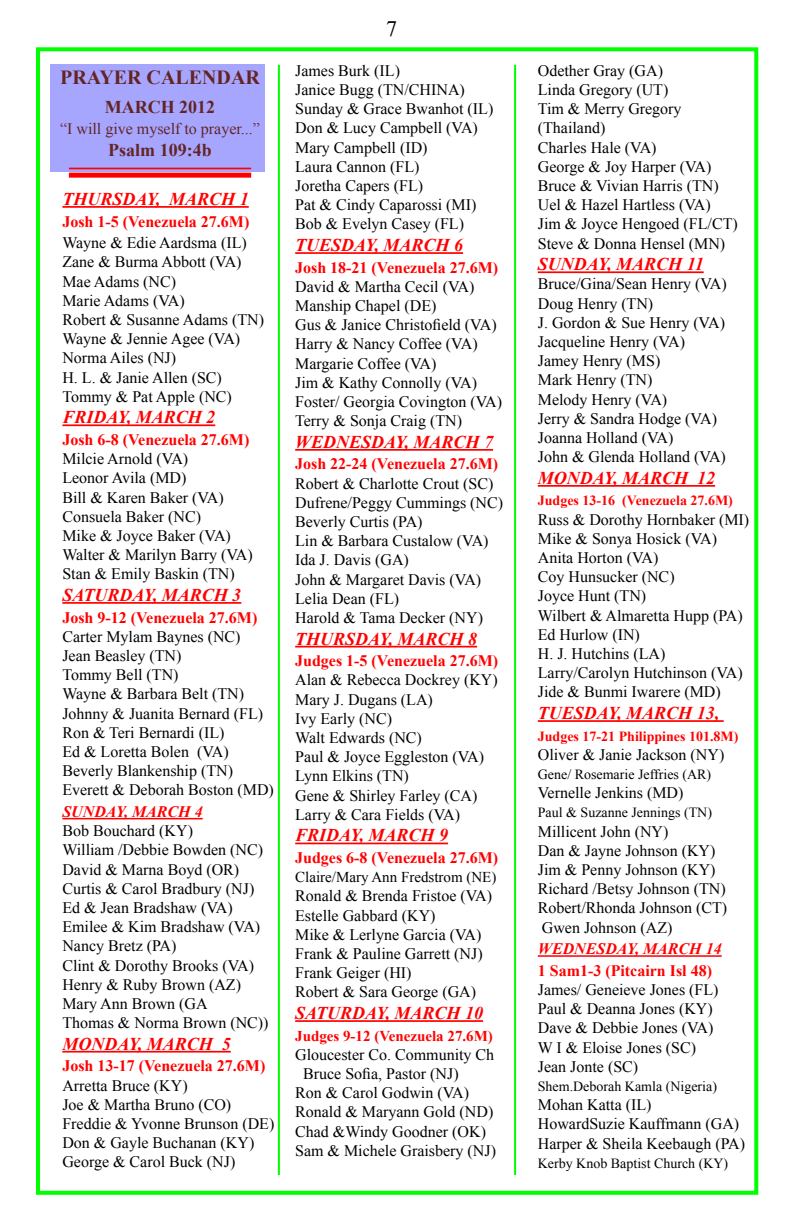
<style>
.page{position:relative;width:792px;height:1224px;background:#fff}
.page>*{position:absolute;margin:0;border:0;box-sizing:border-box;transform-origin:0 0}
.t1{font:22px "Times New Roman";color:#000}
.t2{font:700 20px "Times New Roman";color:#632423}
.t3{font:italic 700 18px "Times New Roman";color:#f00}
.t4{font:700 18px "Times New Roman";color:#632423}
.t5{font:16px/19.2px "Times New Roman";color:#000}
.t6{font:700 16px "Times New Roman";color:#f00}
.t7{font:italic 700 16px "Times New Roman";color:#f00}
.t8{font:16px "Times New Roman";color:#632423}
.t9{font:15px "Times New Roman";color:#000}
.t10{font:700 15px "Times New Roman";color:#f00}
.t11{font:14px "Times New Roman";color:#000}
.t12{font:700 14px "Times New Roman";color:#f00}
</style>
<div class="page">
<div style="left:36px;top:47px;width:722px;height:1148px;border:4px solid #0f0"></div>
<div style="left:50px;top:65px;width:215px;height:107px;background:#a6a6ff"></div>
<hr style="left:69px;top:168px;width:182px;height:1px;background:#f00">
<div style="left:69px;top:173px;width:182px;height:5px;background:#f00"></div>
<hr style="left:278px;top:65px;width:2px;height:1110px;background:#0f0">
<hr style="left:514px;top:65px;width:2px;height:1110px;background:#0f0">
<hr style="left:62px;top:206px;width:187px;height:2px;background:#f00">
<hr style="left:62px;top:424px;width:153px;height:2px;background:#f00">
<hr style="left:62px;top:602px;width:179px;height:2px;background:#f00">
<hr style="left:62px;top:818px;width:141px;height:1px;background:#f00">
<hr style="left:62px;top:1051px;width:169px;height:2px;background:#f00">
<hr style="left:295px;top:252px;width:168px;height:2px;background:#f00">
<hr style="left:295px;top:449px;width:198px;height:2px;background:#f00">
<hr style="left:295px;top:646px;width:182px;height:2px;background:#f00">
<hr style="left:295px;top:843px;width:153px;height:1px;background:#f00">
<hr style="left:295px;top:1020px;width:188px;height:2px;background:#f00">
<hr style="left:538px;top:271px;width:166px;height:2px;background:#f00">
<hr style="left:538px;top:485px;width:177px;height:2px;background:#f00">
<hr style="left:538px;top:720px;width:186px;height:2px;background:#f00">
<hr style="left:538px;top:955px;width:184px;height:2px;background:#f00">
<p class="t2" style="left:60px;top:64px;width:201px">PRAYER CALENDAR</p>
<p class="t4" style="left:105px;top:94px;width:112px">MARCH 2012</p>
<p class="t8" style="left:60px;top:118px;width:201px">“I will give myself to prayer...”</p>
<p class="t4" style="left:108px;top:138px;width:105px">Psalm 109:4b</p>
<p class="t3" style="left:62px;top:186px;width:188px">THURSDAY, MARCH 1</p>
<p class="t6" style="left:62px;top:210px;width:188px">Josh 1-5 (Venezuela 27.6M)</p>
<p class="t5" style="left:62px;top:233px;width:203px">Wayne &amp; Edie Aardsma (IL)<br>Zane &amp; Burma Abbott (VA)<br>Mae Adams (NC)<br>Marie Adams (VA)<br>Robert &amp; Susanne Adams (TN)<br>Wayne &amp; Jennie Agee (VA)<br>Norma Ailes (NJ)<br>H. L. &amp; Janie Allen (SC)<br>Tommy &amp; Pat Apple (NC)</p>
<p class="t3" style="left:62px;top:405px;width:154px">FRIDAY, MARCH 2</p>
<p class="t6" style="left:62px;top:429px;width:188px">Josh 6-8 (Venezuela 27.6M)</p>
<p class="t5" style="left:62px;top:449px;width:192px">Milcie Arnold (VA)<br>Leonor Avila (MD)<br>Bill &amp; Karen Baker (VA)<br>Consuela Baker (NC)<br>Mike &amp; Joyce Baker (VA)<br>Walter &amp; Marilyn Barry (VA)<br>Stan &amp; Emily Baskin (TN)</p>
<p class="t3" style="left:62px;top:582px;width:180px">SATURDAY, MARCH 3</p>
<p class="t6" style="left:62px;top:606px;width:196px">Josh 9-12 (Venezuela 27.6M)</p>
<p class="t5" style="left:62px;top:627px;width:213px">Carter Mylam Baynes (NC)<br>Jean Beasley (TN)<br>Tommy Bell (TN)<br>Wayne &amp; Barbara Belt (TN)<br>Johnny &amp; Juanita Bernard (FL)<br>Ron &amp; Teri Bernardi (IL)<br>Ed &amp; Loretta Bolen (VA)<br>Beverly Blankenship (TN)<br>Everett &amp; Deborah Boston (MD)</p>
<p class="t7" style="left:62px;top:800px;width:142px">SUNDAY, MARCH 4</p>
<p class="t5" style="left:62px;top:821px;width:208px">Bob Bouchard (KY)<br>William /Debbie Bowden (NC)<br>David &amp; Marna Boyd (OR)<br>Curtis &amp; Carol Bradbury (NJ)<br>Ed &amp; Jean Bradshaw (VA)<br>Emilee &amp; Kim Bradshaw (VA)<br>Nancy Bretz (PA)<br>Clint &amp; Dorothy Brooks (VA)<br>Henry &amp; Ruby Brown (AZ)<br>Mary Ann Brown (GA<br>Thomas &amp; Norma Brown (NC))</p>
<p class="t3" style="left:62px;top:1031px;width:170px">MONDAY, MARCH 5</p>
<p class="t6" style="left:62px;top:1055px;width:204px">Josh 13-17 (Venezuela 27.6M)</p>
<p class="t5" style="left:62px;top:1075px;width:213px">Arretta Bruce (KY)<br>Joe &amp; Martha Bruno (CO)<br>Freddie &amp; Yvonne Brunson (DE)<br>Don &amp; Gayle Buchanan (KY)<br>George &amp; Carol Buck (NJ)</p>
<h1 class="t1" style="left:386px;top:14px;width:12px">7</h1>
<p class="t5" style="left:295px;top:61px;width:200px">James Burk (IL)<br>Janice Bugg (TN/CHINA)<br>Sunday &amp; Grace Bwanhot (IL)<br>Don &amp; Lucy Campbell (VA)<br>Mary Campbell (ID)<br>Laura Cannon (FL)<br>Joretha Capers (FL)<br>Pat &amp; Cindy Caparossi (MI)<br>Bob &amp; Evelyn Casey (FL)</p>
<p class="t3" style="left:295px;top:233px;width:169px">TUESDAY, MARCH 6</p>
<p class="t6" style="left:295px;top:256px;width:204px">Josh 18-21 (Venezuela 27.6M)</p>
<p class="t5" style="left:295px;top:277px;width:208px">David &amp; Martha Cecil (VA)<br>Manship Chapel (DE)<br>Gus &amp; Janice Christofield (VA)<br>Harry &amp; Nancy Coffee (VA)<br>Margarie Coffee (VA)<br>Jim &amp; Kathy Connolly (VA)<br>Foster/ Georgia Covington (VA)<br>Terry &amp; Sonja Craig (TN)</p>
<p class="t3" style="left:295px;top:429px;width:199px">WEDNESDAY, MARCH 7</p>
<p class="t6" style="left:295px;top:453px;width:204px">Josh 22-24 (Venezuela 27.6M)</p>
<p class="t5" style="left:295px;top:473px;width:209px">Robert &amp; Charlotte Crout (SC)<br>Dufrene/Peggy Cummings (NC)<br>Beverly Curtis (PA)<br>Lin &amp; Barbara Custalow (VA)<br>Ida J. Davis (GA)<br>John &amp; Margaret Davis (VA)<br>Lelia Dean (FL)<br>Harold &amp; Tama Decker (NY)</p>
<p class="t3" style="left:295px;top:626px;width:183px">THURSDAY, MARCH 8</p>
<p class="t6" style="left:295px;top:650px;width:204px">Judges 1-5 (Venezuela 27.6M)</p>
<p class="t5" style="left:295px;top:670px;width:204px">Alan &amp; Rebecca Dockrey (KY)<br>Mary J. Dugans (LA)<br>Ivy Early (NC)<br>Walt Edwards (NC)<br>Paul &amp; Joyce Eggleston (VA)<br>Lynn Elkins (TN)<br>Gene &amp; Shirley Farley (CA)<br>Larry &amp; Cara Fields (VA)</p>
<p class="t3" style="left:295px;top:823px;width:154px">FRIDAY, MARCH 9</p>
<p class="t6" style="left:295px;top:847px;width:204px">Judges 6-8 (Venezuela 27.6M)</p>
<p class="t9" style="left:295px;top:867px;width:203px">Claire/Mary Ann Fredstrom (NE)</p>
<p class="t5" style="left:295px;top:886px;width:199px">Ronald &amp; Brenda Fristoe (VA)<br>Estelle Gabbard (KY)<br>Mike &amp; Lerlyne Garcia (VA)<br>Frank &amp; Pauline Garrett (NJ)<br>Frank Geiger (HI)<br>Robert &amp; Sara George (GA)</p>
<p class="t3" style="left:295px;top:1001px;width:189px">SATURDAY, MARCH 10</p>
<p class="t10" style="left:295px;top:1025px;width:199px">Judges 9-12 (Venezuela 27.6M)</p>
<p class="t5" style="left:295px;top:1045px;width:201px">Gloucester Co. Community Ch</p>
<p class="t5" style="left:303px;top:1064px;width:157px">Bruce Sofia, Pastor (NJ)</p>
<p class="t5" style="left:295px;top:1083px;width:175px">Ron &amp; Carol Godwin (VA)</p>
<p class="t5" style="left:295px;top:1102px;width:200px">Ronald &amp; Maryann Gold (ND)</p>
<p class="t5" style="left:295px;top:1121px;width:192px">Chad &amp;Windy Goodner (OK)</p>
<p class="t5" style="left:295px;top:1141px;width:202px">Sam &amp; Michele Graisbery (NJ)</p>
<p class="t5" style="left:538px;top:61px;width:201px">Odether Gray (GA)<br>Linda Gregory (UT)<br>Tim &amp; Merry Gregory (Thailand)<br>Charles Hale (VA)<br>George &amp; Joy Harper (VA)<br>Bruce &amp; Vivian Harris (TN)<br>Uel &amp; Hazel Hartless (VA)<br>Jim &amp; Joyce Hengoed (FL/CT)<br>Steve &amp; Donna Hensel (MN)</p>
<p class="t3" style="left:538px;top:252px;width:167px">SUNDAY, MARCH 11</p>
<p class="t5" style="left:538px;top:274px;width:190px">Bruce/Gina/Sean Henry (VA)<br>Doug Henry (TN)<br>J. Gordon &amp; Sue Henry (VA)<br>Jacqueline Henry (VA)<br>Jamey Henry (MS)<br>Mark Henry (TN)<br>Melody Henry (VA)<br>Jerry &amp; Sandra Hodge (VA)<br>Joanna Holland (VA)<br>John &amp; Glenda Holland (VA)</p>
<p class="t3" style="left:538px;top:465px;width:179px">MONDAY, MARCH 12</p>
<p class="t12" style="left:538px;top:491px;width:197px">Judges 13-16 (Venezuela 27.6M)</p>
<p class="t5" style="left:538px;top:509px;width:213px">Russ &amp; Dorothy Hornbaker (MI)<br>Mike &amp; Sonya Hosick (VA)<br>Anita Horton (VA)<br>Coy Hunsucker (NC)<br>Joyce Hunt (TN)<br>Wilbert &amp; Almaretta Hupp (PA)<br>Ed Hurlow (IN)<br>H. J. Hutchins (LA)<br>Larry/Carolyn Hutchinson (VA)<br>Jide &amp; Bunmi Iwarere (MD)</p>
<p class="t3" style="left:538px;top:701px;width:183px">TUESDAY, MARCH 13,</p>
<p class="t12" style="left:538px;top:726px;width:202px">Judges 17-21 Philippines 101.8M)</p>
<p class="t5" style="left:538px;top:745px;width:188px">Oliver &amp; Janie Jackson (NY)</p>
<p class="t11" style="left:538px;top:765px;width:175px">Gene/ Rosemarie Jeffries (AR)</p>
<p class="t5" style="left:538px;top:783px;width:147px">Vernelle Jenkins (MD)</p>
<p class="t11" style="left:538px;top:803px;width:176px">Paul &amp; Suzanne Jennings (TN)</p>
<p class="t5" style="left:538px;top:821px;width:191px">Millicent John (NY)<br>Dan &amp; Jayne Johnson (KY)<br>Jim &amp; Penny Johnson (KY)<br>Richard /Betsy Johnson (TN)<br>Robert/Rhonda Johnson (CT)<br>Gwen Johnson (AZ)</p>
<p class="t7" style="left:538px;top:938px;width:185px">WEDNESDAY, MARCH 14</p>
<p class="t6" style="left:538px;top:959px;width:176px">1 Sam1-3 (Pitcairn Isl 48)</p>
<p class="t5" style="left:538px;top:980px;width:182px">James/ Geneieve Jones (FL)<br>Paul &amp; Deanna Jones (KY)<br>Dave &amp; Debbie Jones (VA)<br>W I &amp; Eloise Jones (SC)<br>Jean Jonte (SC)</p>
<p class="t11" style="left:538px;top:1077px;width:181px">Shem.Deborah Kamla (Nigeria)</p>
<p class="t5" style="left:538px;top:1095px;width:209px">Mohan Katta (IL)<br>HowardSuzie Kauffmann (GA)<br>Harper &amp; Sheila Keebaugh (PA)</p>
<p class="t11" style="left:538px;top:1154px;width:192px">Kerby Knob Baptist Church (KY)</p>
</div>
